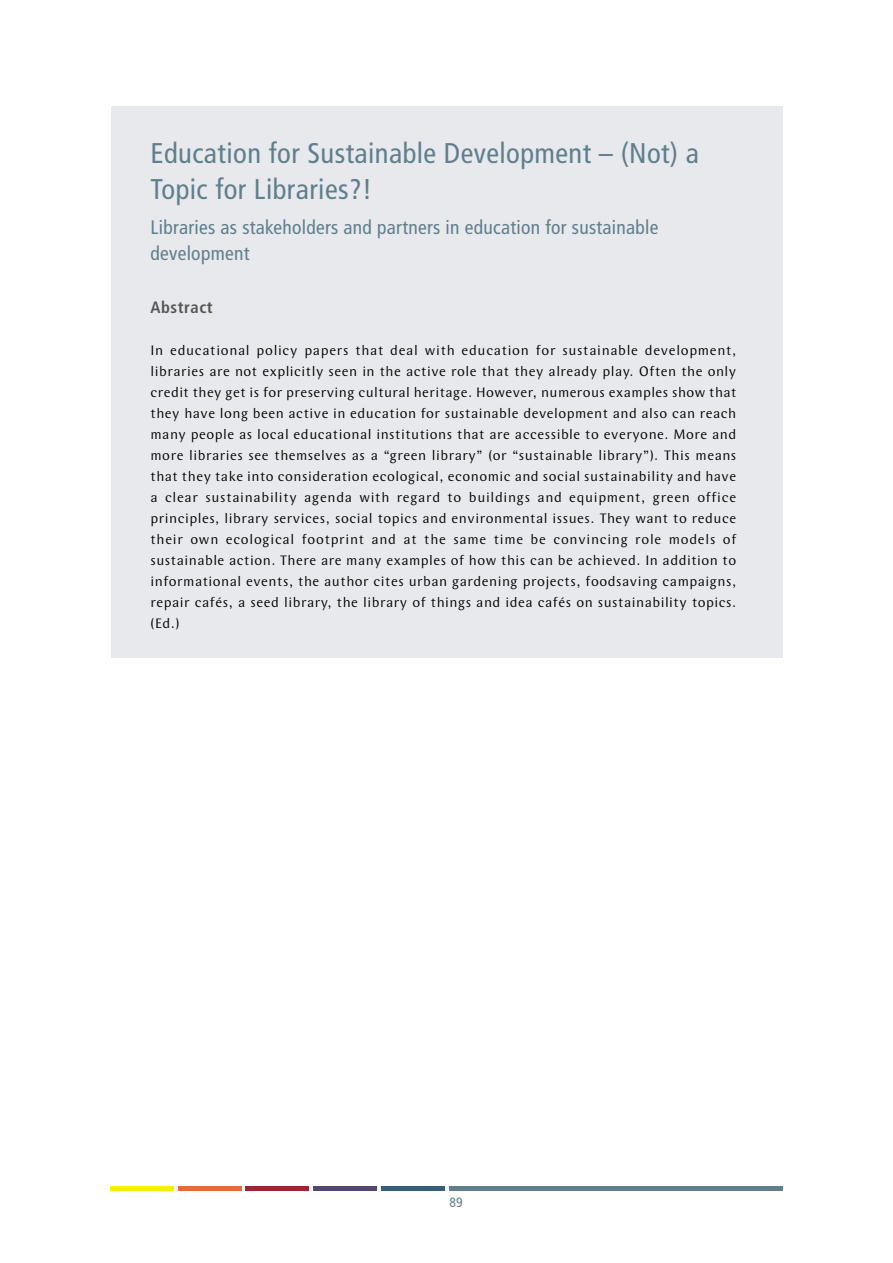
<style>
.page{position:relative;width:893px;height:1263px;background:#fff}
.page>*{position:absolute;margin:0;border:0;box-sizing:border-box;transform-origin:0 0}
.t1{font:condensed 28.5px/36px "Frutiger LT Std";letter-spacing:.015em;color:#607e8c}
.t2{font:condensed 19.5px/25.5px "Frutiger LT Std";letter-spacing:.015em;color:#607e8c}
.t3{font:700 condensed 16.5px "Frutiger LT Std";letter-spacing:.035em;color:#565656}
.t4{font:14.25px/21px "Wunderlich OT";letter-spacing:.035em;color:#000;text-align:justify}
.t5{font:condensed 13.5px "Frutiger LT Std";color:#607e8c}
</style>
<div class="page">
<div style="left:111px;top:1186px;width:63px;height:5px;background:#ffed00"></div>
<div style="left:178px;top:1186px;width:64px;height:5px;background:#e7693d"></div>
<div style="left:246px;top:1186px;width:63px;height:5px;background:#9c2531"></div>
<div style="left:313px;top:1186px;width:64px;height:5px;background:#534574"></div>
<div style="left:381px;top:1186px;width:63px;height:5px;background:#355d7c"></div>
<div style="left:449px;top:1186px;width:333px;height:5px;background:#607e8c"></div>
<div style="left:111px;top:106px;width:671px;height:552px;background:#e7e9ec"></div>
<h1 class="t1" style="left:151px;top:135px;width:550px">Education for Sustainable Development – (Not) a<br>Topic for Libraries?!</h1>
<h2 class="t2" style="left:151px;top:215px;width:509px">Libraries as stakeholders and partners in education for sustainable development</h2>
<p class="t3" style="left:151px;top:297px;width:64px">Abstract</p>
<p class="t4" style="left:151px;top:340px;width:587px">In educational policy papers that deal with education for sustainable development, libraries are not explicitly seen in the active role that they already play. Often the only credit they get is for preserving cultural heritage. However, numerous examples show that they have long been active in education for sustainable development and also can reach many people as local educational institutions that are accessible to everyone. More and more libraries see themselves as a “green library” (or “sustainable library”). This means that they take into consideration ecological, economic and social sustainability and have a clear sustainability agenda with regard to buildings and equipment, green office principles, library services, social topics and environmental issues. They want to reduce their own ecological footprint and at the same time be convincing role models of sustainable action. There are many examples of how this can be achieved. In addition to informational events, the author cites urban gardening projects, foodsaving campaigns, repair cafés, a seed library, the library of things and idea cafés on sustainability topics. (Ed.)</p>
<p class="t5" style="left:449px;top:1195px;width:15px">89</p>
</div>
